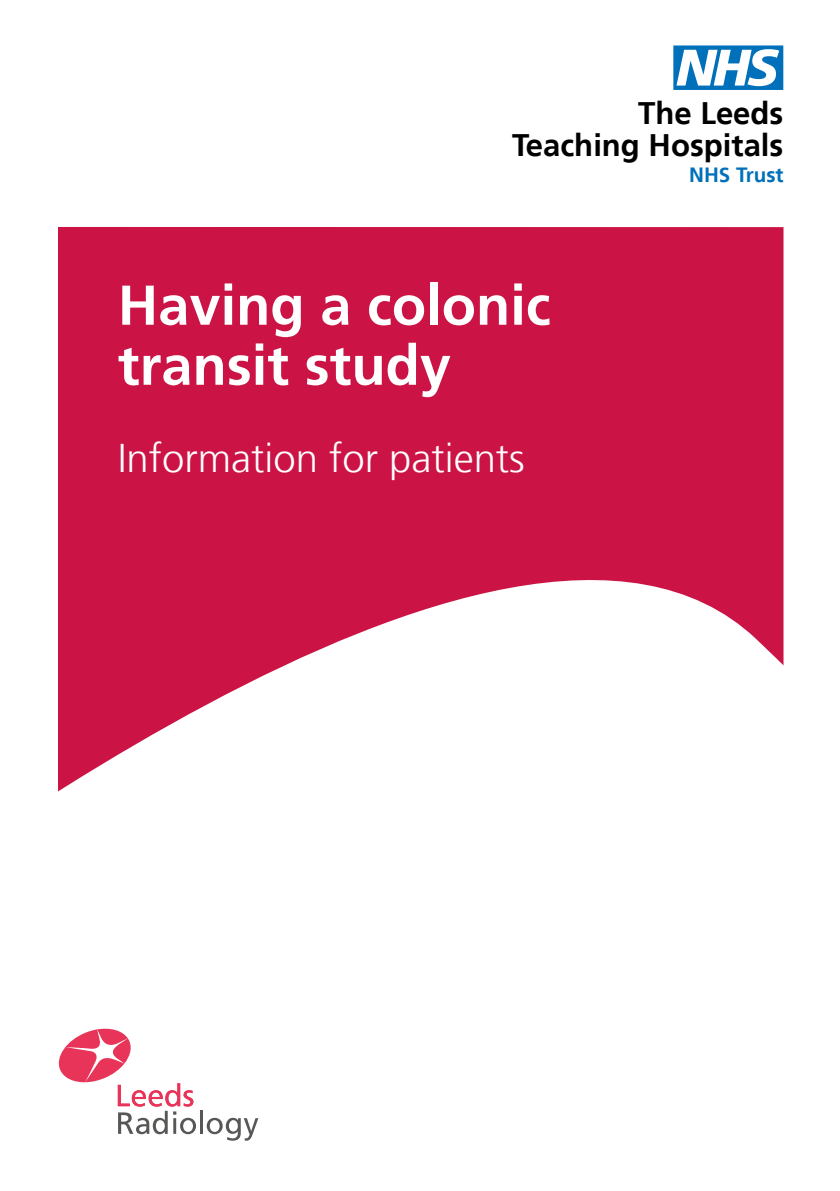
<style>
.page{position:relative;width:840px;height:1191px;background:#fff}
.page>*{position:absolute;margin:0;border:0;box-sizing:border-box;transform-origin:0 0}
.t1{font:62.2px "NHS";color:#0070ba}
.Cover_title_A{font:700 56px/60px "Frutiger LT";color:#fff}
.Cover_title_B{font:300 40px "Frutiger LT";color:#fff}
.t2{font:700 31px "Frutiger LT";color:#000}
.t3{font:700 20.6px "Frutiger LT";color:#0070ba}
</style>
<div class="page">
<svg style="left:58px;top:227px;width:725px;height:565px;fill:#cb1445"></svg>
<hr style="left:200px;top:1110px;width:3px;height:23px;background:#575756">
<svg style="left:206px;top:1117px;width:52px;height:23px"></svg>
<svg style="left:58px;top:1028px;width:138px;height:106px"></svg>
<p class="t1" style="left:673px;top:33px;width:111px">n</p>
<p class="t2" style="left:638px;top:95px;width:147px">The Leeds</p>
<p class="t2" style="left:512px;top:127px;width:273px">Teaching Hospitals</p>
<p class="t3" style="left:688px;top:162px;width:96px">NHS Trust</p>
<p class="Cover_title_A" style="left:118px;top:275px;width:434px">Having a colonic transit study</p>
<p class="Cover_title_B" style="left:118px;top:436px;width:408px">Information for patients</p>
</div>
